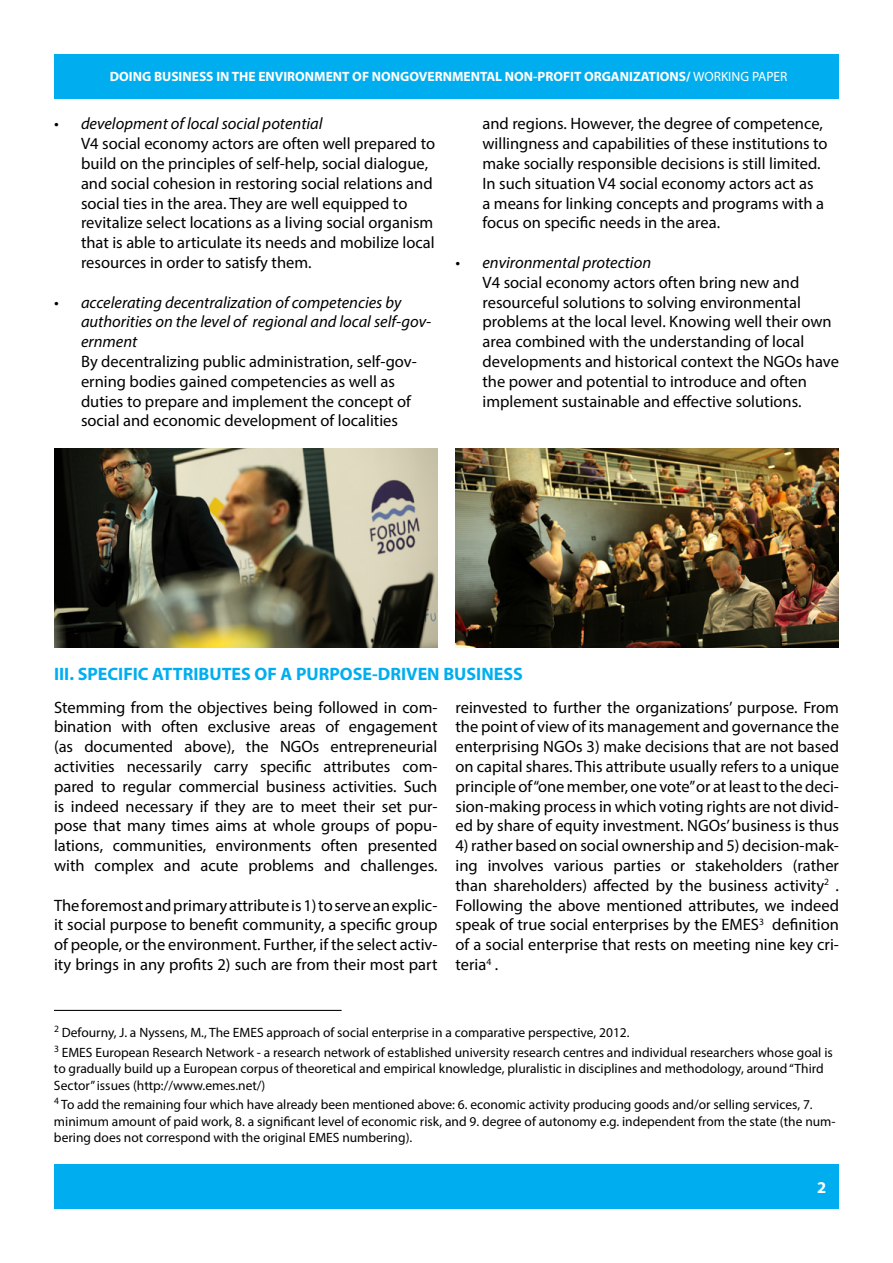
<style>
.page{position:relative;width:893px;height:1263px;background:#fff}
.page>*{position:absolute;margin:0;border:0;box-sizing:border-box;transform-origin:0 0}
.t1{font:700 18px "Myriad Pro";color:#00aeef}
.t2{font:16.5px/19.8px "Myriad Pro";color:#000}
.t3{font:italic 16.5px/19.8px "Myriad Pro";color:#000}
.t4{font:700 16.5px "Myriad Pro";color:#fff}
.t5{font:13.5px/16.2px "Myriad Pro";color:#000}
.t6{font:700 13.5px "Myriad Pro";color:#fff}
.s1{font-weight:400}
</style>
<div class="page">
<div style="left:54px;top:54px;width:785px;height:45px;background:#00aeef"></div>
<div style="left:54px;top:1164px;width:785px;height:45px;background:#00aeef"></div>
<hr style="left:54px;top:1010px;width:288px;height:1px;background:#000">
<img style="left:54px;top:449px;width:383px;height:198px">
<img style="left:455px;top:449px;width:384px;height:198px">
<p class="t6" style="left:110px;top:68px;width:679px">DOING BUSINESS IN THE ENVIRONMENT OF NONGOVERNMENTAL NON-PROFIT ORGANIZATIONS/ <span class="s1">WORKING PAPER</span></p>
<p class="t3" style="left:54px;top:114px;width:270px">• development of local social potential</p>
<p class="t2" style="left:81px;top:133px;width:356px">V4 social economy actors are often well prepared to build on the principles of self-help, social dialogue, and social cohesion in restoring social relations and social ties in the area. They are well equipped to revitalize select locations as a living social organism that is able to articulate its needs and mobilize local resources in order to satisfy them.</p>
<p class="t3" style="left:81px;top:292px;width:352px;text-indent:-27px">• accelerating decentralization of competencies by authorities on the level of regional and local self-gov&shy;ernment</p>
<p class="t2" style="left:81px;top:351px;width:337px">By decentralizing public administration, self-gov&shy;erning bodies gained competencies as well as duties to prepare and implement the concept of social and economic development of localities</p>
<p class="t2" style="left:482px;top:114px;width:347px">and regions. However, the degree of competence, willingness and capabilities of these institutions to make socially responsible decisions is still limited.<br>In such situation V4 social economy actors act as<br>a means for linking concepts and programs with a focus on specific needs in the area.</p>
<p class="t3" style="left:455px;top:252px;width:197px">• environmental protection</p>
<p class="t2" style="left:482px;top:272px;width:358px">V4 social economy actors often bring new and resourceful solutions to solving environmental problems at the local level. Knowing well their own area combined with the understanding of local developments and historical context the NGOs have the power and potential to introduce and often implement sustainable and effective solutions.</p>
<p class="t1" style="left:54px;top:663px;width:470px">III. SPECIFIC ATTRIBUTES OF A PURPOSE-DRIVEN BUSINESS</p>
<p class="t2" style="left:54px;top:697px;width:385px;text-align:justify">Stemming from the objectives being followed in com&shy;bination with often exclusive areas of engagement (as documented above), the NGOs entrepreneurial activities necessarily carry specific attributes com&shy;pared to regular commercial business activities. Such is indeed necessary if they are to meet their set pur&shy;pose that many times aims at whole groups of popu&shy;lations, communities, environments often presented with complex and acute problems and challenges.</p>
<p class="t2" style="left:54px;top:895px;width:385px;text-align:justify">The foremost and primary attribute is 1) to serve an explic&shy;it social purpose to benefit community, a specific group of people, or the environment. Further, if the select activ&shy;ity brings in any profits 2) such are from their most part</p>
<p class="t2" style="left:455px;top:697px;width:385px;text-align:justify">reinvested to further the organizations’ purpose. From the point of view of its management and governance the enterprising NGOs 3) make decisions that are not based on capital shares. This attribute usually refers to a unique principle of “one member, one vote” or at least to the deci&shy;sion-making process in which voting rights are not divid&shy;ed by share of equity investment. NGOs’ business is thus</p>
<p class="t2" style="left:455px;top:835px;width:385px;text-align:justify">4) rather based on social ownership and 5) decision-mak&shy;ing involves various parties or stakeholders (rather than shareholders) affected by the business activity<sup>2</sup> .<br>Following the above mentioned attributes, we indeed speak of true social enterprises by the EMES<sup>3</sup> definition of a social enterprise that rests on meeting nine key cri&shy;teria<sup>4</sup> .</p>
<p class="t5" style="left:54px;top:1023px;width:780px;line-height:19.8px"><sup>2</sup> Defourny, J. a Nyssens, M., The EMES approach of social enterprise in a comparative perspective, 2012.<br><sup>3</sup> EMES European Research Network - a research network of established university research centres and individual researchers whose goal is</p>
<p class="t5" style="left:54px;top:1061px;width:771px">to gradually build up a European corpus of theoretical and empirical knowledge, pluralistic in disciplines and methodology, around “Third<br>Sector” issues (http://www.emes.net/)</p>
<p class="t5" style="left:54px;top:1097px;width:783px"><sup>4</sup> To add the remaining four which have already been mentioned above: 6. economic activity producing goods and/or selling services, 7. minimum amount of paid work, 8. a significant level of economic risk, and 9. degree of autonomy e.g. independent from the state (the num&shy;bering does not correspond with the original EMES numbering).</p>
<p class="t4" style="left:817px;top:1176px;width:11px">2</p>
</div>
